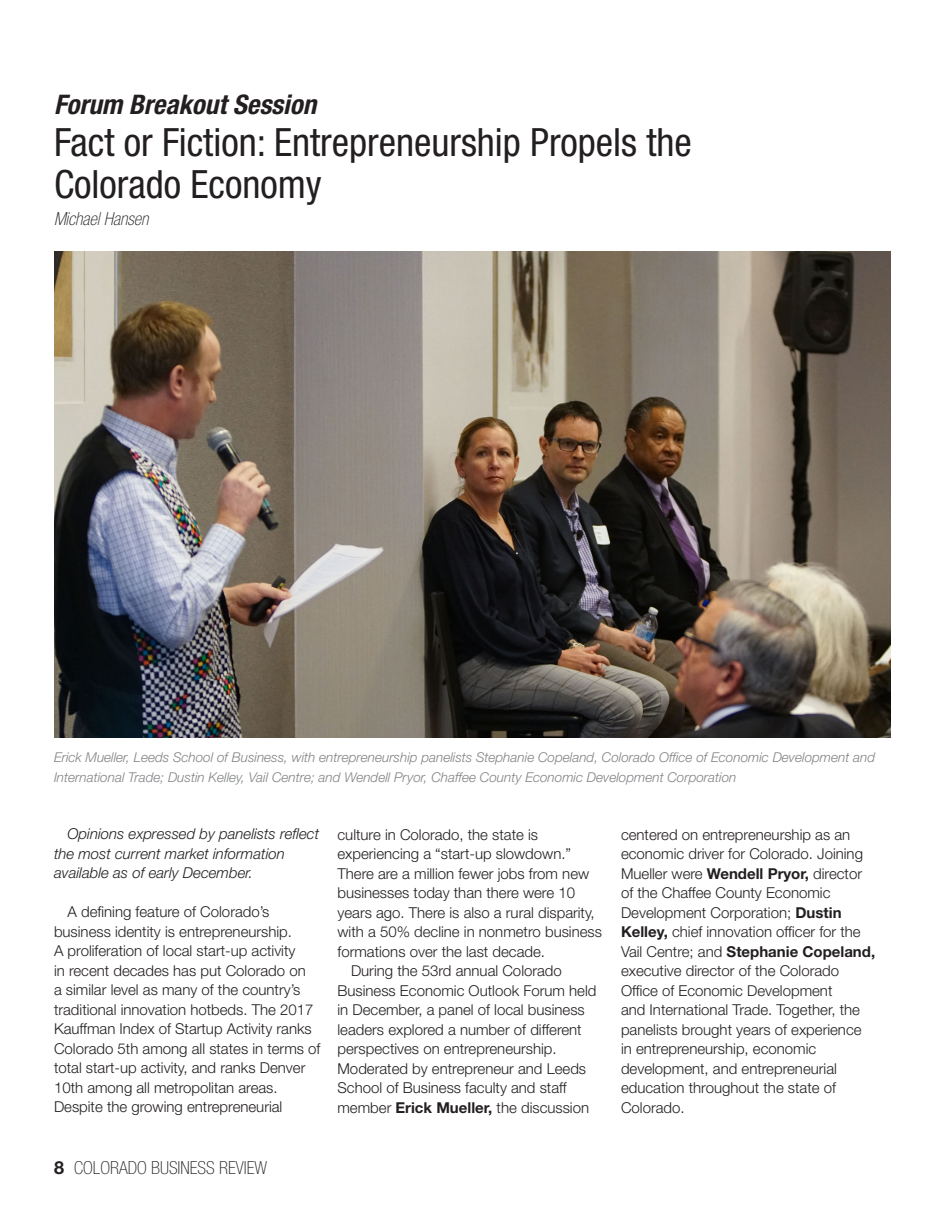
<style>
.page{position:relative;width:945px;height:1215px;background:#fff}
.page>*{position:absolute;margin:0;border:0;box-sizing:border-box;transform-origin:0 0}
.t1{font:condensed 39px/42.2px "Helvetica Neue LT Std";color:#231f20}
.t2{font:italic 700 condensed 27px "Helvetica Neue LT Std";color:#231f20}
.t3{font:100 condensed 18px "Helvetica Neue LT Std";color:#231f20}
.t4{font:italic 100 condensed 18px "Helvetica Neue LT Std";color:#231f20}
.Paragraph_Style_1{font:300 15px/19.5px "Helvetica Neue LT Std";color:#231f20}
.Paragraph_Style_1-2{font:italic 300 15px/19.5px "Helvetica Neue LT Std";color:#231f20}
.t5{font:italic 300 13.5px/19.5px "Helvetica Neue LT Std";color:#808285}
.s1{font-weight:700}
.s2{font-weight:700;font-stretch:normal}
</style>
<div class="page">
<img style="left:54px;top:251px;width:837px;height:487px">
<p class="t2" style="left:54px;top:88px;width:264px">Forum Breakout Session</p>
<p class="t1" style="left:54px;top:121px;width:639px">Fact or Fiction: Entrepreneurship Propels the<br>Colorado Economy</p>
<p class="t4" style="left:54px;top:209px;width:96px">Michael Hansen</p>
<p class="t5" style="left:54px;top:748px;width:823px">Erick Mueller, Leeds School of Business, with entrepreneurship panelists Stephanie Copeland, Colorado Office of Economic Development and<br>International Trade; Dustin Kelley, Vail Centre; and Wendell Pryor, Chaffee County Economic Development Corporation</p>
<p class="Paragraph_Style_1-2" style="left:54px;top:824px;width:267px;text-indent:14px">Opinions expressed by panelists reflect the most current market information available as of early December.</p>
<p class="Paragraph_Style_1" style="left:54px;top:902px;width:268px;text-indent:14px">A defining feature of Colorado’s business identity is entrepreneurship.<br>A proliferation of local start-up activity<br>in recent decades has put Colorado on<br>a similar level as many of the country’s traditional innovation hotbeds. The 2017<br>Kauffman Index of Startup Activity ranks Colorado 5th among all states in terms of total start-up activity, and ranks Denver 10th among all metropolitan areas.<br>Despite the growing entrepreneurial</p>
<p class="Paragraph_Style_1" style="left:338px;top:824px;width:266px">culture in Colorado, the state is experiencing a “start-up slowdown.” There are a million fewer jobs from new businesses today than there were 10 years ago. There is also a rural disparity, with a 50% decline in nonmetro business formations over the last decade.</p>
<p class="Paragraph_Style_1" style="left:338px;top:961px;width:260px;text-indent:14px">During the 53rd annual Colorado Business Economic Outlook Forum held in December, a panel of local business leaders explored a number of different perspectives on entrepreneurship.<br>Moderated by entrepreneur and Leeds School of Business faculty and staff member <span class="s1">Erick Mueller,</span> the discussion</p>
<p class="t3" style="left:54px;top:1157px;width:215px"><span class="s2">8</span> COLORADO BUSINESS REVIEW</p>
<p class="Paragraph_Style_1" style="left:621px;top:824px;width:256px">centered on entrepreneurship as an economic driver for Colorado. Joining Mueller were <span class="s1">Wendell Pryor,</span> director of the Chaffee County Economic Development Corporation; <span class="s1">Dustin Kelley,</span> chief innovation officer for the Vail Centre; and <span class="s1">Stephanie Copeland, </span>executive director of the Colorado Office of Economic Development<br>and International Trade. Together, the panelists brought years of experience in entrepreneurship, economic development, and entrepreneurial education throughout the state of Colorado.</p>
</div>
